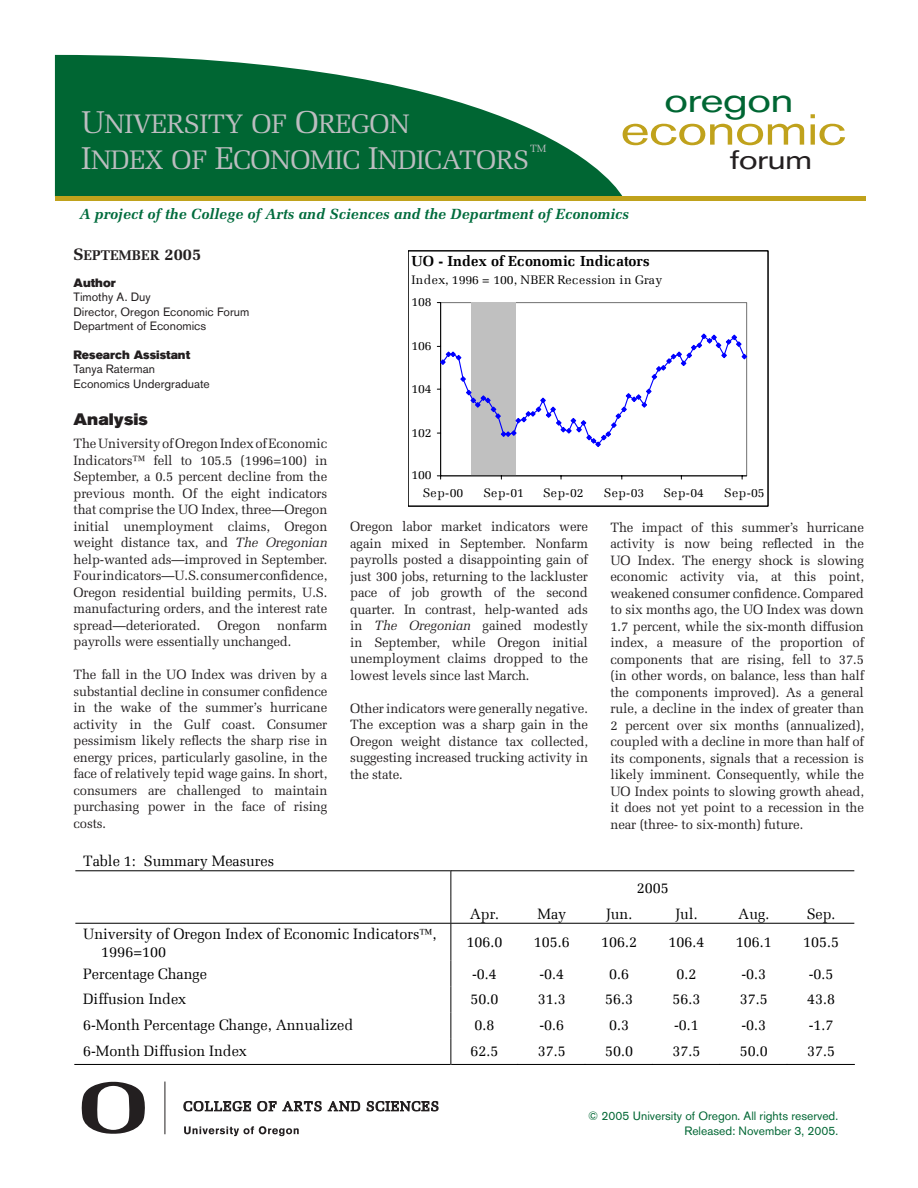
<style>
.page{position:relative;width:918px;height:1188px;background:#fff}
.page>*{position:absolute;margin:0;border:0;box-sizing:border-box;transform-origin:0 0}
.t1{font:43.05px "Akzidenz Grotesk BQ";letter-spacing:-.02em;color:#c0a21c;scale:1.31 1}
.t2{font:34.05px "Akzidenz Grotesk BQ";letter-spacing:-.02em;color:#063;scale:1.31 1}
.t3{font:26.85px/36px "Melior";letter-spacing:-.01em;color:#bcbdc0}
.t4{font:26.85px "Akzidenz Grotesk BQ";letter-spacing:-.02em;color:#231f20;scale:1.31 1}
.t5{font:16.5px "Akzidenz Grotesk BQ Super";color:#231f20;scale:1.05 1}
.t6{font:15px/18px "Melior";color:#000;scale:.96 1}
.t7{font:italic 700 14.7px "Melior";color:#006c3d}
.t8{font:700 14.55px "Melior";letter-spacing:.005em;color:#000}
.t9{font:700 14.1px "Melior";color:#231f20}
.t10{font:13.5px/16.5px "Melior";letter-spacing:-.01em;color:#231f20;text-align:justify}
.t11{font:12.3px "Melior";letter-spacing:.01em;color:#000}
.t12{font:12px/14.4px "Akzidenz Grotesk BQ";color:#231f20}
.t13{font:12px/15px "Akzidenz Grotesk BQ";color:#063;text-align:right}
.t14{font:12px "Akzidenz Grotesk BQ Super";color:#231f20}
.t15{font:10.5px "Melior";color:#bcbdc0}
.s1{font-size:31.5px}
.s2{font-size:16.5px}
.s3{font-style:italic}
</style>
<div class="page">
<svg style="left:184px;top:1126px;width:115px;height:10px"></svg>
<svg style="left:184px;top:1101px;width:67px;height:10px"></svg>
<svg style="left:258px;top:1101px;width:18px;height:10px"></svg>
<svg style="left:283px;top:1101px;width:38px;height:10px"></svg>
<svg style="left:328px;top:1101px;width:32px;height:10px"></svg>
<svg style="left:367px;top:1101px;width:71px;height:10px"></svg>
<hr style="left:165px;top:1082px;width:1px;height:52px;background:#231f20">
<svg style="left:81px;top:1082px;width:64px;height:52px"></svg>
<svg style="left:54px;top:55px;width:568px;height:141px;fill:#063"></svg>
<div style="left:55px;top:196px;width:811px;height:5px;background:#c0a21c"></div>
<div style="left:440px;top:302px;width:307px;height:174px;border:1px solid #808080"></div>
<div style="left:471px;top:303px;width:5px;height:173px;background:#c0c0c0"></div>
<div style="left:476px;top:303px;width:5px;height:173px;background:#c0c0c0"></div>
<div style="left:481px;top:303px;width:5px;height:173px;background:#c0c0c0"></div>
<div style="left:486px;top:303px;width:5px;height:173px;background:#c0c0c0"></div>
<div style="left:491px;top:303px;width:5px;height:173px;background:#c0c0c0"></div>
<div style="left:496px;top:303px;width:5px;height:173px;background:#c0c0c0"></div>
<div style="left:501px;top:303px;width:5px;height:173px;background:#c0c0c0"></div>
<hr style="left:506px;top:303px;width:4px;height:173px;background:#c0c0c0">
<div style="left:510px;top:303px;width:6px;height:173px;background:#c0c0c0"></div>
<hr style="left:440px;top:303px;width:1px;height:173px;background:#000">
<hr style="left:441px;top:476px;width:306px;height:1px;background:#000">
<svg style="left:437px;top:332px;width:311px;height:116px"></svg>
<hr style="left:75px;top:870px;width:375px;height:1px;background:#000">
<hr style="left:451px;top:870px;width:403px;height:1px;background:#000">
<svg style="left:451px;top:870px;width:1px;height:53px"></svg>
<hr style="left:75px;top:923px;width:779px;height:1px;background:#000">
<hr style="left:451px;top:924px;width:1px;height:37px;background:#000">
<hr style="left:74px;top:1064px;width:377px;height:1px;background:#000">
<svg style="left:451px;top:961px;width:1px;height:103px"></svg>
<hr style="left:451px;top:1064px;width:67px;height:1px;background:#000">
<hr style="left:517px;top:1064px;width:69px;height:1px;background:#000">
<hr style="left:585px;top:1064px;width:68px;height:1px;background:#000">
<hr style="left:652px;top:1064px;width:68px;height:1px;background:#000">
<hr style="left:719px;top:1064px;width:69px;height:1px;background:#000">
<hr style="left:786px;top:1064px;width:69px;height:1px;background:#000">
<h2 class="t2" style="left:664px;top:80px;width:101px">oregon</h2>
<h3 class="t3" style="left:81px;top:106px;width:449px"><span class="s1">U</span>NIVERSITY OF <span class="s1">O</span>REGON<br><span class="s1">I</span>NDEX OF <span class="s1">E</span>CONOMIC <span class="s1">I</span>NDICATORS</h3>
<p class="t7" style="left:80px;top:205px;width:551px">A project of the College of Arts and Sciences and the Department of Economics</p>
<h1 class="t1" style="left:620px;top:104px;width:174px">economic</h1>
<h3 class="t4" style="left:730px;top:143px;width:64px">forum</h3>
<p class="t15" style="left:530px;top:142px;width:18px">TM</p>
<p class="t9" style="left:74px;top:247px;width:129px"><span class="s2">S</span>EPTEMBER <span class="s2">2005</span></p>
<p class="t14" style="left:74px;top:276px;width:44px">Author</p>
<p class="t12" style="left:74px;top:290px;width:177px">Timothy A. Duy<br>Director, Oregon Economic Forum<br>Department of Economics</p>
<p class="t14" style="left:74px;top:348px;width:118px">Research Assistant</p>
<p class="t12" style="left:74px;top:362px;width:138px">Tanya Raterman<br>Economics Undergraduate</p>
<p class="t5" style="left:74px;top:410px;width:72px">Analysis</p>
<p class="t10" style="left:73px;top:435px;width:255px">The University of Oregon Index of Economic Indicators™ fell to 105.5 (1996=100) in September, a 0.5 percent decline from the previous month. Of the eight indicators that comprise the UO Index, three—Oregon initial unemployment claims, Oregon weight distance tax, and <span class="s3">The Oregonian </span>help-wanted ads—improved in September.<br>Four indicators—U.S. consumer confidence, Oregon residential building permits, U.S. manufacturing orders, and the interest rate spread—deteriorated. Oregon nonfarm payrolls were essentially unchanged.</p>
<p class="t10" style="left:73px;top:666px;width:255px">The fall in the UO Index was driven by a substantial decline in consumer confidence in the wake of the summer’s hurricane activity in the Gulf coast. Consumer pessimism likely reflects the sharp rise in energy prices, particularly gasoline, in the face of relatively tepid wage gains. In short, consumers are challenged to maintain purchasing power in the face of rising costs.</p>
<p class="t6" style="left:83px;top:852px;width:201px">Table 1: Summary Measures</p>
<p class="t8" style="left:411px;top:252px;width:240px">UO - Index of Economic Indicators</p>
<p class="t11" style="left:411px;top:272px;width:252px">Index, 1996 = 100, NBER Recession in Gray</p>
<p class="t11" style="left:411px;top:295px;width:22px">108</p>
<p class="t11" style="left:411px;top:339px;width:22px">106</p>
<p class="t11" style="left:411px;top:381px;width:22px">104</p>
<p class="t11" style="left:411px;top:425px;width:22px">102</p>
<p class="t11" style="left:411px;top:468px;width:22px">100</p>
<p class="t11" style="left:423px;top:486px;width:42px">Sep-00</p>
<p class="t11" style="left:483px;top:486px;width:42px">Sep-01</p>
<p class="t11" style="left:543px;top:486px;width:42px">Sep-02</p>
<p class="t11" style="left:604px;top:486px;width:42px">Sep-03</p>
<p class="t11" style="left:663px;top:486px;width:42px">Sep-04</p>
<p class="t11" style="left:724px;top:486px;width:42px">Sep-05</p>
<p class="t10" style="left:350px;top:519px;width:239px">Oregon labor market indicators were again mixed in September. Nonfarm payrolls posted a disappointing gain of just 300 jobs, returning to the lackluster pace of job growth of the second quarter. In contrast, help-wanted ads in <span class="s3">The Oregonian</span> gained modestly in September, while Oregon initial unemployment claims dropped to the lowest levels since last March.</p>
<p class="t10" style="left:350px;top:700px;width:239px">Other indicators were generally negative.<br>The exception was a sharp gain in the Oregon weight distance tax collected, suggesting increased trucking activity in the state.</p>
<p class="t10" style="left:611px;top:519px;width:255px">The impact of this summer’s hurricane activity is now being reflected in the UO Index. The energy shock is slowing economic activity via, at this point, weakened consumer confidence. Compared to six months ago, the UO Index was down 1.7 percent, while the six-month diffusion index, a measure of the proportion of components that are rising, fell to 37.5 (in other words, on balance, less than half the components improved). As a general rule, a decline in the index of greater than 2 percent over six months (annualized), coupled with a decline in more than half of its components, signals that a recession is likely imminent. Consequently, while the UO Index points to slowing growth ahead, it does not yet point to a recession in the near (three- to six-month) future.</p>
<p class="t6" style="left:637px;top:879px;width:35px">2005</p>
<p class="t6" style="left:470px;top:905px;width:32px">Apr.</p>
<p class="t6" style="left:537px;top:905px;width:32px">May</p>
<p class="t6" style="left:606px;top:905px;width:29px">Jun.</p>
<p class="t6" style="left:675px;top:905px;width:25px">Jul.</p>
<p class="t6" style="left:738px;top:905px;width:34px">Aug.</p>
<p class="t6" style="left:807px;top:905px;width:32px">Sep.</p>
<p class="t6" style="left:101px;top:924px;width:351px;text-indent:-18px">University of Oregon Index of Economic Indicators ,<br>1996=100</p>
<p class="t6" style="left:466px;top:933px;width:39px">106.0</p>
<p class="t6" style="left:534px;top:933px;width:39px">105.6</p>
<p class="t6" style="left:601px;top:933px;width:39px">106.2</p>
<p class="t6" style="left:668px;top:933px;width:39px">106.4</p>
<p class="t6" style="left:736px;top:933px;width:39px">106.1</p>
<p class="t6" style="left:803px;top:933px;width:39px">105.5</p>
<p class="t6" style="left:83px;top:965px;width:131px">Percentage Change</p>
<p class="t6" style="left:472px;top:965px;width:27px">-0.4</p>
<p class="t6" style="left:539px;top:965px;width:27px">-0.4</p>
<p class="t6" style="left:609px;top:965px;width:22px">0.6</p>
<p class="t6" style="left:676px;top:965px;width:22px">0.2</p>
<p class="t6" style="left:741px;top:965px;width:27px">-0.3</p>
<p class="t6" style="left:809px;top:965px;width:27px">-0.5</p>
<p class="t6" style="left:83px;top:990px;width:109px">Diffusion Index</p>
<p class="t6" style="left:470px;top:990px;width:31px">50.0</p>
<p class="t6" style="left:538px;top:990px;width:31px">31.3</p>
<p class="t6" style="left:605px;top:990px;width:31px">56.3</p>
<p class="t6" style="left:672px;top:990px;width:31px">56.3</p>
<p class="t6" style="left:740px;top:990px;width:31px">37.5</p>
<p class="t6" style="left:807px;top:990px;width:31px">43.8</p>
<p class="t6" style="left:83px;top:1016px;width:283px">6-Month Percentage Change, Annualized</p>
<p class="t6" style="left:474px;top:1016px;width:22px">0.8</p>
<p class="t6" style="left:539px;top:1016px;width:27px">-0.6</p>
<p class="t6" style="left:609px;top:1016px;width:22px">0.3</p>
<p class="t6" style="left:674px;top:1016px;width:27px">-0.1</p>
<p class="t6" style="left:741px;top:1016px;width:27px">-0.3</p>
<p class="t6" style="left:809px;top:1016px;width:27px">-1.7</p>
<p class="t6" style="left:83px;top:1042px;width:172px">6-Month Diffusion Index</p>
<p class="t6" style="left:470px;top:1042px;width:31px">62.5</p>
<p class="t6" style="left:538px;top:1042px;width:31px">37.5</p>
<p class="t6" style="left:605px;top:1042px;width:31px">50.0</p>
<p class="t6" style="left:672px;top:1042px;width:31px">37.5</p>
<p class="t6" style="left:740px;top:1042px;width:31px">50.0</p>
<p class="t6" style="left:807px;top:1042px;width:31px">37.5</p>
<p class="t13" style="left:588px;top:1108px;width:251px">© 2005 University of Oregon. All rights reserved.<br>Released: November 3, 2005.</p>
</div>
